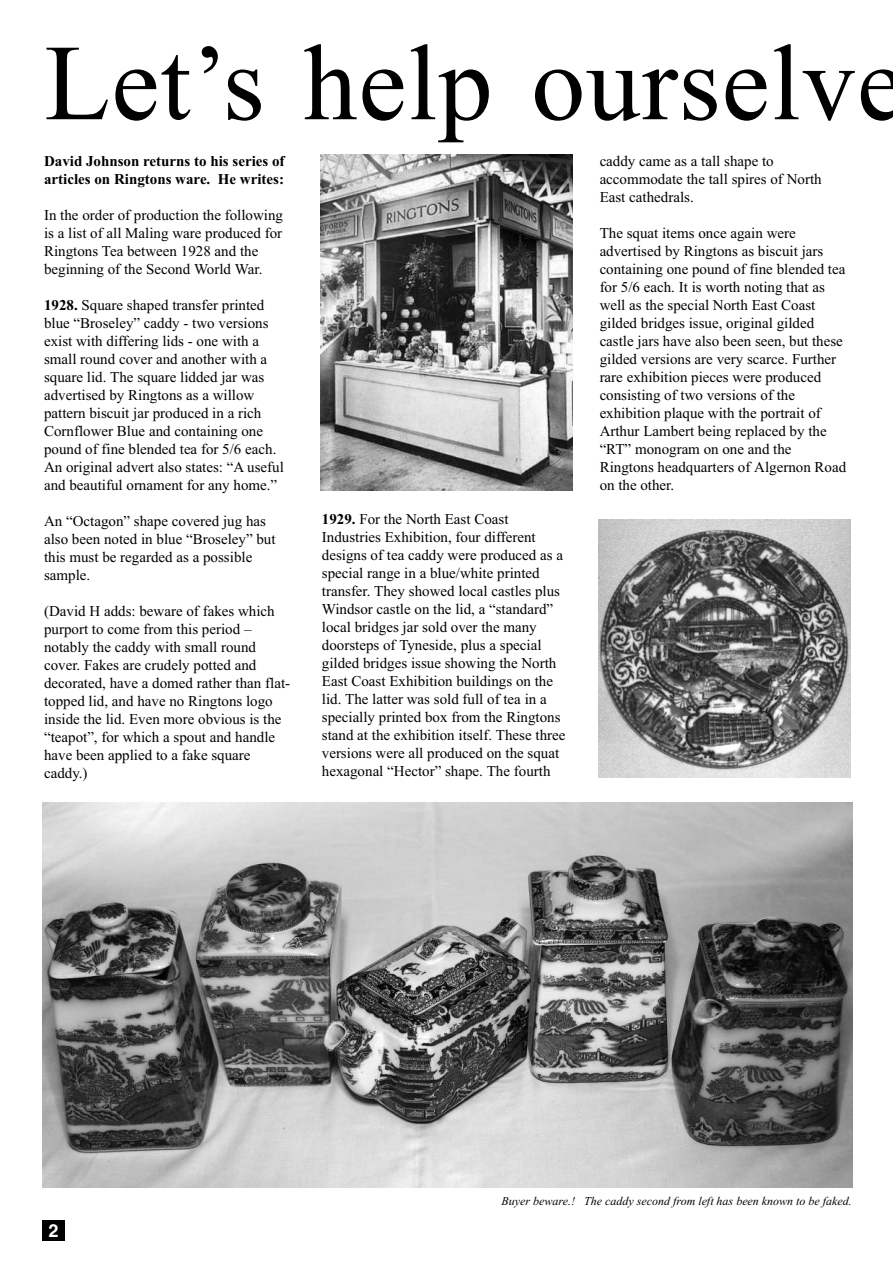
<style>
.page{position:relative;width:893px;height:1263px;background:#fff}
.page>*{position:absolute;margin:0;border:0;box-sizing:border-box;transform-origin:0 0}
.t1{font:108px "Times New Roman";letter-spacing:.01em;color:#000}
.t2{font:700 18px "Helvetica";color:#fff}
.t3{font:15px/18px "Times New Roman";color:#000}
.t4{font:700 15px/18px "Times New Roman";color:#000}
.t5{font:italic 12px "Times New Roman";color:#000}
.s1{font-weight:700}
</style>
<div class="page">
<div style="left:43px;top:1220px;width:22px;height:21px;background:#000"></div>
<img style="left:43px;top:803px;width:809px;height:385px">
<img style="left:320px;top:154px;width:253px;height:336px">
<img style="left:598px;top:520px;width:252px;height:257px">
<h1 class="t1" style="left:44px;top:19px;width:862px">Let’s help ourselve</h1>
<p class="t4" style="left:44px;top:152px;width:242px">David Johnson returns to his series of articles on Ringtons ware. He writes:</p>
<p class="t3" style="left:44px;top:206px;width:241px">In the order of production the following is a list of all Maling ware produced for Ringtons Tea between 1928 and the beginning of the Second World War.</p>
<p class="t3" style="left:44px;top:296px;width:241px"><span class="s1">1928.</span> Square shaped transfer printed blue “Broseley” caddy - two versions exist with differing lids - one with a small round cover and another with a square lid. The square lidded jar was advertised by Ringtons as a willow pattern biscuit jar produced in a rich Cornflower Blue and containing one pound of fine blended tea for 5/6 each.<br>An original advert also states: “A useful and beautiful ornament for any home.”</p>
<p class="t3" style="left:44px;top:512px;width:233px">An “Octagon” shape covered jug has also been noted in blue “Broseley” but this must be regarded as a possible sample.</p>
<p class="t3" style="left:44px;top:602px;width:248px">(David H adds: beware of fakes which purport to come from this period – notably the caddy with small round cover. Fakes are crudely potted and decorated, have a domed rather than flat&shy;topped lid, and have no Ringtons logo inside the lid. Even more obvious is the “teapot”, for which a spout and handle have been applied to a fake square caddy.)</p>
<p class="t3" style="left:322px;top:510px;width:245px"><span class="s1">1929.</span> For the North East Coast Industries Exhibition, four different designs of tea caddy were produced as a special range in a blue/white printed transfer. They showed local castles plus Windsor castle on the lid, a “standard” local bridges jar sold over the many doorsteps of Tyneside, plus a special gilded bridges issue showing the North East Coast Exhibition buildings on the lid. The latter was sold full of tea in a specially printed box from the Ringtons stand at the exhibition itself. These three versions were all produced on the squat hexagonal “Hector” shape. The fourth</p>
<p class="t3" style="left:600px;top:152px;width:224px">caddy came as a tall shape to accommodate the tall spires of North<br>East cathedrals.</p>
<p class="t3" style="left:600px;top:224px;width:248px">The squat items once again were advertised by Ringtons as biscuit jars containing one pound of fine blended tea for 5/6 each. It is worth noting that as well as the special North East Coast gilded bridges issue, original gilded castle jars have also been seen, but these gilded versions are very scarce. Further rare exhibition pieces were produced consisting of two versions of the exhibition plaque with the portrait of Arthur Lambert being replaced by the “RT” monogram on one and the Ringtons headquarters of Algernon Road on the other.</p>
<p class="t2" style="left:49px;top:1220px;width:12px">2</p>
<p class="t5" style="left:502px;top:1193px;width:352px">Buyer beware.! The caddy second from left has been known to be faked.</p>
</div>
